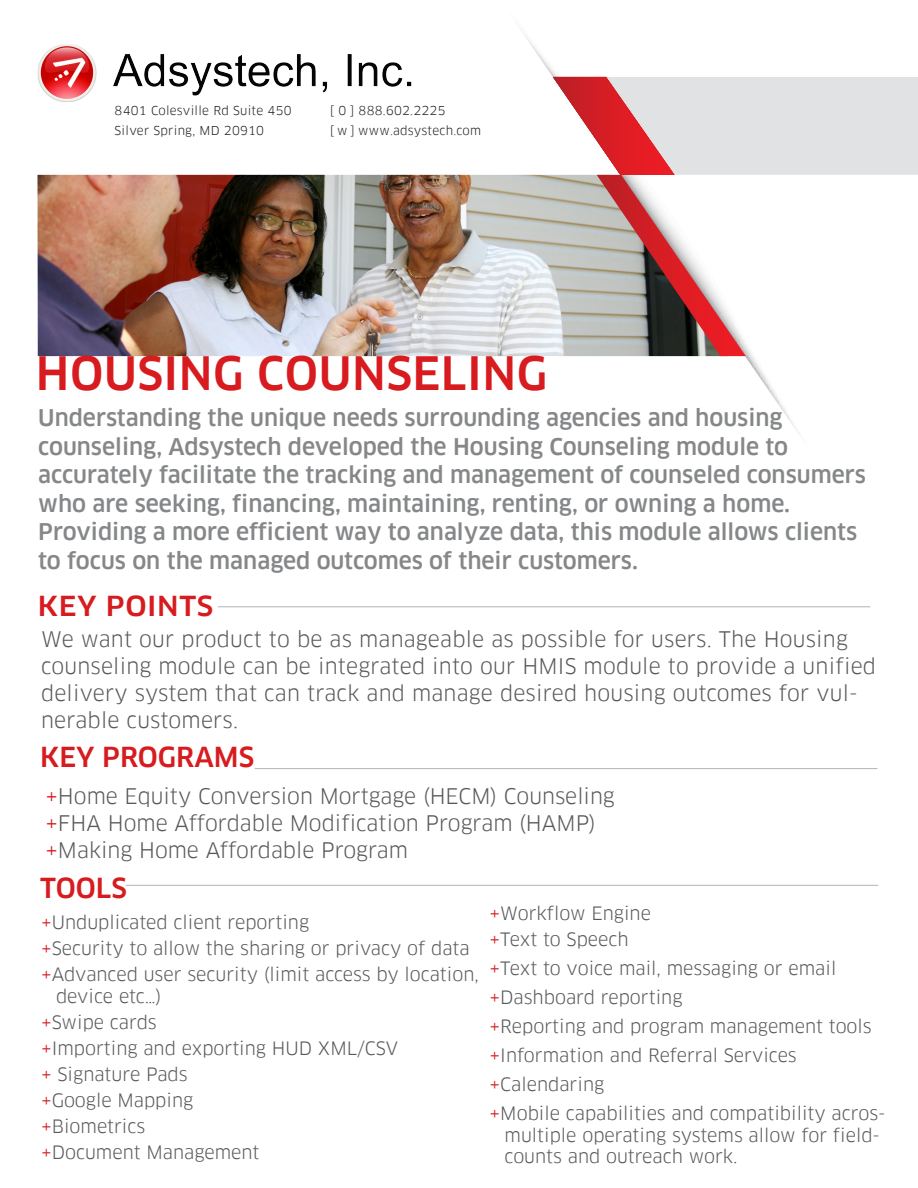
<style>
.page{position:relative;width:918px;height:1188px;background:#fff}
.page>*{position:absolute;margin:0;border:0;box-sizing:border-box;transform-origin:0 0}
.t1{font:500 45px "Clan";letter-spacing:.01em;color:#d71b1e}
.t2{font:500 27px "Clan";color:#d71b1e}
.t3{font:500 27px "Clan";letter-spacing:.02em;color:#d71b1e;scale:1.06 1}
.t4{font:500 22.5px/28.5px "Clan";color:#858789}
.t5{font:21px/27px "Clan";letter-spacing:.005em;color:#59595b}
.t6{font:18px/26.1px "Clan";color:#59595b}
.t7{font:12px/19.5px "Clan";letter-spacing:.02em;color:#231f20}
.s1{color:#d71b1e}
</style>
<div class="page">
<img style="left:38px;top:175px;width:470px;height:181px">
<svg style="left:508px;top:30px;width:292px;height:405px"></svg>
<img style="left:38px;top:45px;width:374px;height:57px">
<hr style="left:255px;top:768px;width:623px;height:1px;background:#bbbcbe">
<hr style="left:218px;top:606px;width:652px;height:1px;background:#bbbcbe">
<svg style="left:553px;top:77px;width:365px;height:279px"></svg>
<hr style="left:126px;top:885px;width:752px;height:1px;background:#bbbcbe">
<p class="t7" style="left:115px;top:101px;width:179px">8401 Colesville Rd Suite 450<br>Silver Spring, MD 20910</p>
<p class="t7" style="left:330px;top:101px;width:152px">[ 0 ] 888.602.2225<br>[ w ] www.adsystech.com</p>
<h1 class="t1" style="left:36px;top:349px;width:513px">HOUSING COUNSELING</h1>
<p class="t4" style="left:38px;top:404px;width:829px">Understanding the unique needs surrounding agencies and housing counseling, Adsystech developed the Housing Counseling module to accurately facilitate the tracking and management of counseled consumers who are seeking, financing, maintaining, renting, or owning a home.<br>Providing a more efficient way to analyze data, this module allows clients to focus on the managed outcomes of their customers.</p>
<h2 class="t3" style="left:38px;top:591px;width:167px">KEY POINTS</h2>
<p class="t5" style="left:41px;top:626px;width:837px">We want our product to be as manageable as possible for users. The Housing counseling module can be integrated into our HMIS module to provide a unified delivery system that can track and manage desired housing outcomes for vul&shy;nerable customers.</p>
<h2 class="t2" style="left:40px;top:743px;width:216px">KEY PROGRAMS</h2>
<p class="t5" style="left:46px;top:783px;width:571px"><span class="s1">+</span>Home Equity Conversion Mortgage (HECM) Counseling <span class="s1">+</span>FHA Home Affordable Modification Program (HAMP) <span class="s1">+</span>Making Home Affordable Program</p>
<h2 class="t2" style="left:40px;top:873px;width:88px">TOOLS</h2>
<p class="t6" style="left:41px;top:909px;width:439px"><span class="s1">+</span>Unduplicated client reporting<br><span class="s1">+</span>Security to allow the sharing or privacy of data <span class="s1">+</span>Advanced user security (limit access by location,</p>
<p class="t6" style="left:41px;top:983px;width:359px;text-indent:15px">device etc…)<br><span class="s1">+</span>Swipe cards<br><span class="s1">+</span>Importing and exporting HUD XML/CSV <span class="s1">+</span> Signature Pads<br><span class="s1">+</span>Google Mapping<br><span class="s1">+</span>Biometrics<br><span class="s1">+</span>Document Management</p>
<p class="t6" style="left:490px;top:900px;width:163px"><span class="s1">+</span>Workflow Engine <span class="s1">+</span>Text to Speech</p>
<p class="t6" style="left:490px;top:954px;width:398px;line-height:29.1px"><span class="s1">+</span>Text to voice mail, messaging or email <span class="s1">+</span>Dashboard reporting<br><span class="s1">+</span>Reporting and program management tools <span class="s1">+</span>Information and Referral Services <span class="s1">+</span>Calendaring<br><span class="s1">+</span>Mobile capabilities and compatibility acros-</p>
<p class="t6" style="left:505px;top:1125px;width:377px;line-height:21.6px">multiple operating systems allow for field&shy;counts and outreach work.</p>
</div>
